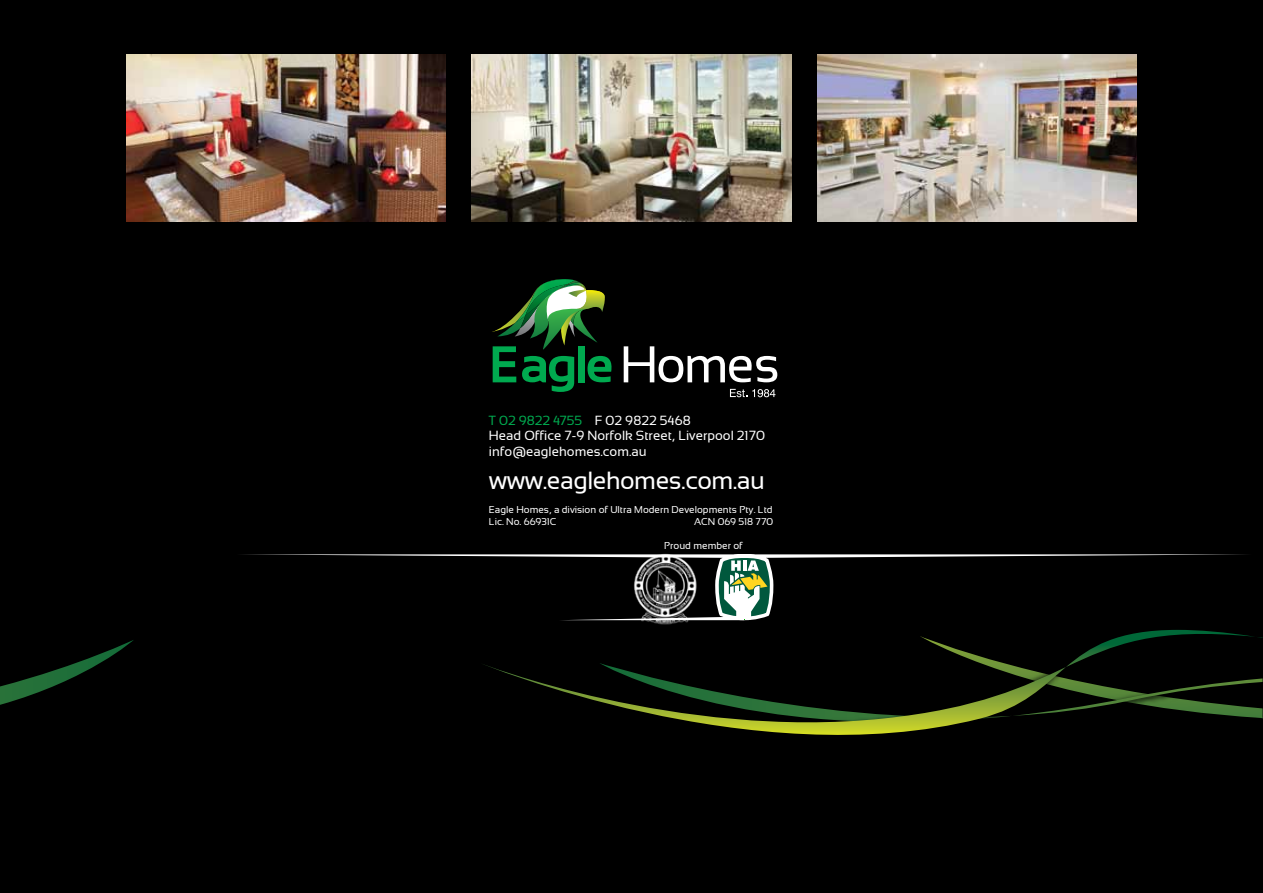
<style>
.page{position:relative;width:1263px;height:893px;background:#000}
.page>*{position:absolute;margin:0;border:0;box-sizing:border-box;transform-origin:0 0}
.t1{font:24.9px "Sansation";letter-spacing:-.02em;color:#fff}
.t2{font:13.2px/15.9px "Sansation";color:#fff}
.t3{font:9.9px/12px "Sansation";color:#fff}
.s1{color:#00a94f}
</style>
<div class="page">
<svg style="left:0;top:640px;width:134px;height:65px"></svg>
<svg style="left:730px;top:389px;width:45px;height:8px"></svg>
<svg style="left:624px;top:346px;width:153px;height:36px"></svg>
<svg style="left:492px;top:279px;width:120px;height:113px"></svg>
<img style="left:631px;top:553px;width:68px;height:72px">
<svg style="left:713px;top:556px;width:62px;height:65px;background:#829f8a"></svg>
<svg style="left:483px;top:629px;width:779px;height:106px"></svg>
<img style="left:127px;top:54px;width:319px;height:168px">
<img style="left:472px;top:54px;width:319px;height:168px">
<img style="left:817px;top:54px;width:319px;height:168px">
<h2 class="t2" style="left:489px;top:412px;width:277px"><span class="s1">T 02 9822 4755</span> F 02 9822 5468<br>Head Office 7-9 Norfolk Street, Liverpool 2170 info@eaglehomes.com.au</h2>
<h1 class="t1" style="left:489px;top:467px;width:277px">www.eaglehomes.com.au</h1>
<p class="t3" style="left:489px;top:503px;width:285px">Eagle Homes, a division of Ultra Modern Developments Pty. Ltd<br>Lic. No. 66931C</p>
<p class="t3" style="left:694px;top:515px;width:81px">ACN 069 518 770</p>
<p class="t3" style="left:664px;top:539px;width:80px">Proud member of</p>
</div>
